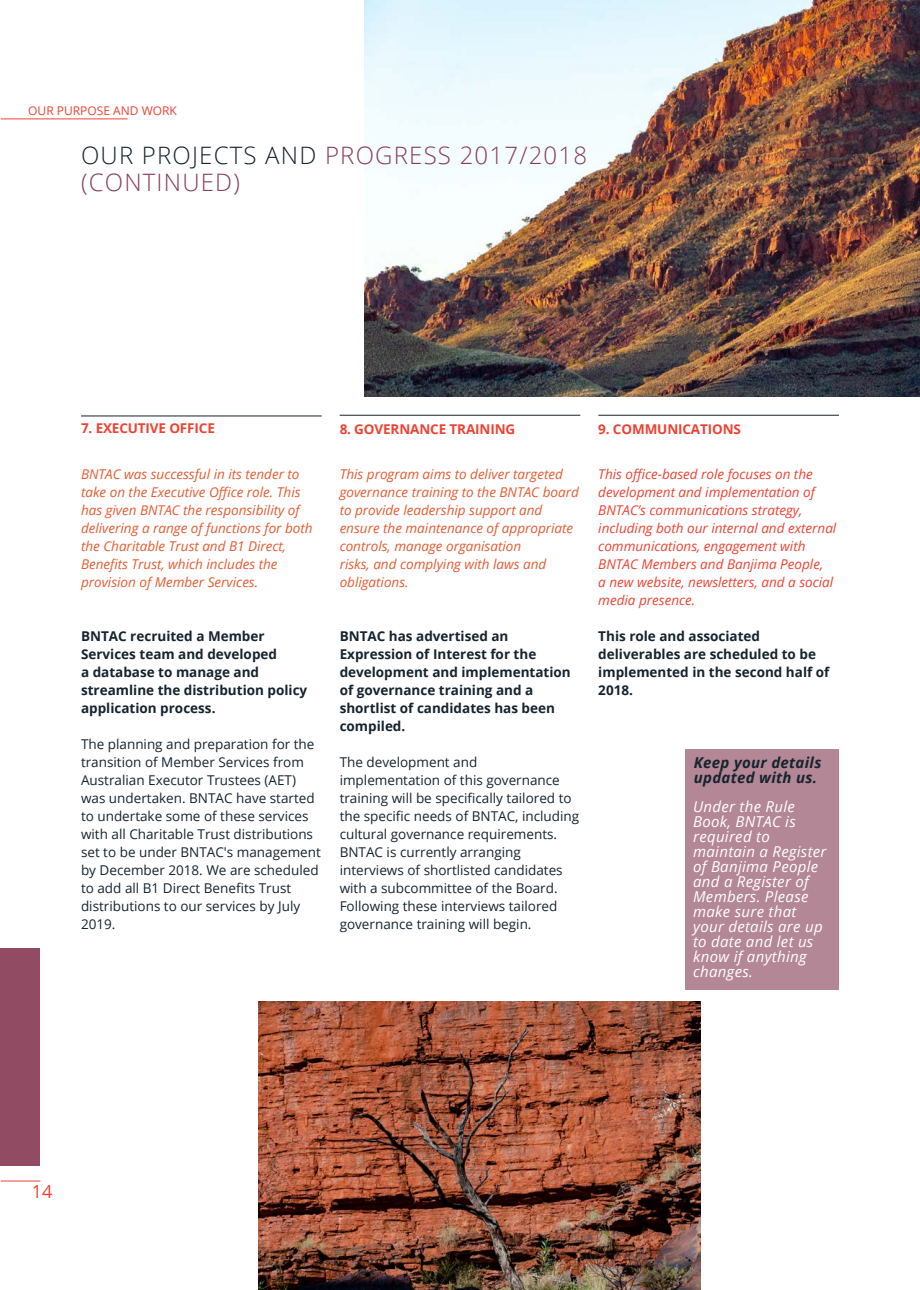
<style>
.page{position:relative;width:920px;height:1290px;background:#fff}
.page>*{position:absolute;margin:0;border:0;box-sizing:border-box;transform-origin:0 0}
.Chapter_Title_-_Alig{font:300 24px "Open Sans";letter-spacing:.05em;color:#8a3d59}
.t1{font:18px "Open Sans";color:#ee4232}
.Image_Caption{font:italic 15px/15px "Open Sans";letter-spacing:.02em;color:#fff;text-align:justify}
.Image_Caption-2{font:italic 700 15px/15px "Open Sans";letter-spacing:.02em;color:#16242e}
.Body_Text{font:13.5px/18px "Open Sans";color:#16242e}
.Body_Text-2{font:italic 13.5px/18px "Open Sans";color:#e45c32}
.Body_Text-3{font:700 13.5px/18px "Open Sans";color:#16242e}
.Body_Text-4{font:italic 13.5px/18px "Open Sans";color:#ee4232}
.Title_-_Align_Left{font:700 13.5px "Open Sans";letter-spacing:-.01em;color:#ee4232}
.Section_Title{font:12px "Open Sans";color:#ee4232}
.s1{color:#16242e}
</style>
<div class="page">
<img style="left:258px;top:1001px;width:442px;height:289px">
<img style="left:364px;top:0;width:556px;height:397px">
<hr style="left:1px;top:1181px;width:39px;height:1px;background:#ee4232">
<hr style="left:1px;top:119px;width:127px;height:1px;background:#ee4232">
<hr style="left:81px;top:416px;width:241px;height:1px;background:#16242e">
<hr style="left:340px;top:415px;width:240px;height:1px;background:#16242e">
<div style="left:685px;top:749px;width:154px;height:241px;background:#b48796"></div>
<div style="left:0;top:948px;width:39px;height:218px;background:#914b63"></div>
<hr style="left:598px;top:415px;width:241px;height:1px;background:#16242e">
<p class="Section_Title" style="left:28px;top:102px;width:150px">OUR PURPOSE AND WORK</p>
<p class="Chapter_Title_-_Alig" style="left:81px;top:138px;width:508px"><span class="s1">OUR PROJECTS AND</span> PROGRESS 2017/2018</p>
<p class="Chapter_Title_-_Alig" style="left:81px;top:165px;width:160px">(CONTINUED)</p>
<p class="Title_-_Align_Left" style="left:81px;top:419px;width:135px">7. EXECUTIVE OFFICE</p>
<p class="Title_-_Align_Left" style="left:340px;top:419px;width:177px">8. GOVERNANCE TRAINING</p>
<p class="Body_Text-2" style="left:81px;top:464px;width:233px">BNTAC was successful in its tender to take on the Executive Office role. This has given BNTAC the responsibility of delivering a range of functions for both the Charitable Trust and B1 Direct, Benefits Trust, which includes the provision of Member Services.</p>
<p class="Body_Text-3" style="left:81px;top:626px;width:228px">BNTAC recruited a Member<br>Services team and developed<br>a database to manage and streamline the distribution policy application process.</p>
<p class="Body_Text" style="left:81px;top:734px;width:241px">The planning and preparation for the transition of Member Services from Australian Executor Trustees (AET) was undertaken. BNTAC have started to undertake some of these services with all Charitable Trust distributions set to be under BNTAC's management by December 2018. We are scheduled to add all B1 Direct Benefits Trust distributions to our services by July 2019.</p>
<p class="Body_Text-2" style="left:340px;top:464px;width:241px">This program aims to deliver targeted governance training to the BNTAC board to provide leadership support and ensure the maintenance of appropriate controls, manage organisation<br>risks, and complying with laws and obligations.</p>
<p class="Body_Text-3" style="left:340px;top:626px;width:233px">BNTAC has advertised an<br>Expression of Interest for the development and implementation of governance training and a shortlist of candidates has been compiled.</p>
<p class="Body_Text" style="left:340px;top:752px;width:241px">The development and implementation of this governance training will be specifically tailored to the specific needs of BNTAC, including cultural governance requirements.<br>BNTAC is currently arranging interviews of shortlisted candidates with a subcommittee of the Board.<br>Following these interviews tailored governance training will begin.</p>
<p class="Title_-_Align_Left" style="left:598px;top:419px;width:144px">9. COMMUNICATIONS</p>
<p class="Body_Text-4" style="left:598px;top:464px;width:240px">This office-based role focuses on the development and implementation of BNTAC’s communications strategy, including both our internal and external communications, engagement with BNTAC Members and Banjima People,<br>a new website, newsletters, and a social media presence.</p>
<p class="Body_Text-3" style="left:598px;top:626px;width:233px">This role and associated deliverables are scheduled to be implemented in the second half of<br>2018.</p>
<p class="Image_Caption-2" style="left:694px;top:755px;width:129px">Keep your details updated with us.</p>
<p class="Image_Caption" style="left:693px;top:799px;width:104px">Under the Rule Book, BNTAC is required to</p>
<p class="Image_Caption" style="left:693px;top:844px;width:135px;text-align:left">maintain a Register of Banjima People and a Register of<br>Members. Please make sure that your details are up to date and let us know if anything changes.</p>
<h2 class="t1" style="left:32px;top:1179px;width:22px">14</h2>
</div>
